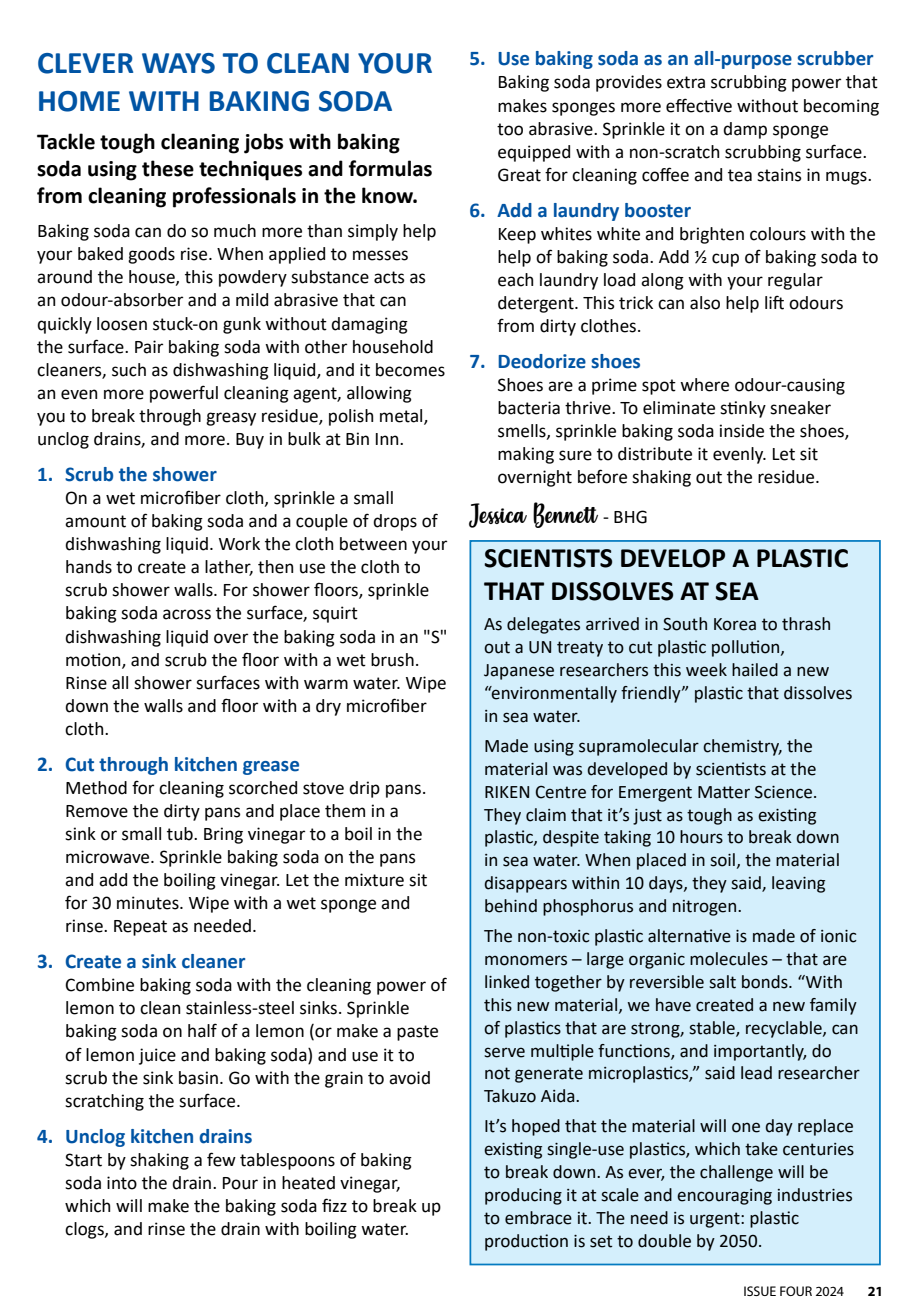
<style>
.page{position:relative;width:918px;height:1315px;background:#fff}
.page>*{position:absolute;margin:0;border:0;box-sizing:border-box;transform-origin:0 0}
.t1{font:700 31.5px/37.8px "Calibri";color:#0054a4}
.t2{font:700 28px/33.6px "Calibri";color:#000}
.t3{font:24.5px "Misses";color:#000}
.t4{font:700 22.75px/27.3px "Calibri";color:#000}
.t5{font:700 21px "Calibri";color:#0054a4}
.t6{font:19.25px/23.1px "Calibri";color:#000}
.t7{font:19.07px/22.9px "Calibri";color:#000}
.t8{font:14px "Myriad Pro";color:#000}
.t9{font:700 14px "Myriad Pro";color:#000}
.s1{font-family:"Calibri";font-size:19.25px}
</style>
<div class="page">
<div style="left:469px;top:540px;width:412px;height:725px;background:#d4effc;border:2px solid #047bc1"></div>
<h1 class="t1" style="left:37px;top:43px;width:397px">CLEVER WAYS TO CLEAN YOUR<br>HOME WITH BAKING SODA</h1>
<p class="t4" style="left:37px;top:127px;width:397px">Tackle tough cleaning jobs with baking soda using these techniques and formulas from cleaning professionals in the know.</p>
<p class="t6" style="left:37px;top:219px;width:409px">Baking soda can do so much more than simply help your baked goods rise. When applied to messes around the house, this powdery substance acts as an odour-absorber and a mild abrasive that can quickly loosen stuck-on gunk without damaging<br>the surface. Pair baking soda with other household cleaners, such as dishwashing liquid, and it becomes an even more powerful cleaning agent, allowing you to break through greasy residue, polish metal, unclog drains, and more. Buy in bulk at Bin Inn.</p>
<p class="t5" style="left:37px;top:459px;width:181px">1. Scrub the shower</p>
<p class="t6" style="left:65px;top:485px;width:384px">On a wet microfiber cloth, sprinkle a small amount of baking soda and a couple of drops of dishwashing liquid. Work the cloth between your hands to create a lather, then use the cloth to scrub shower walls. For shower floors, sprinkle baking soda across the surface, squirt dishwashing liquid over the baking soda in an "S" motion, and scrub the floor with a wet brush.<br>Rinse all shower surfaces with warm water. Wipe down the walls and floor with a dry microfiber cloth.</p>
<p class="t5" style="left:37px;top:749px;width:264px">2. Cut through kitchen grease</p>
<p class="t6" style="left:65px;top:775px;width:364px">Method for cleaning scorched stove drip pans.<br>Remove the dirty pans and place them in a sink or small tub. Bring vinegar to a boil in the microwave. Sprinkle baking soda on the pans and add the boiling vinegar. Let the mixture sit for 30 minutes. Wipe with a wet sponge and rinse. Repeat as needed.</p>
<p class="t5" style="left:37px;top:946px;width:210px">3. Create a sink cleaner</p>
<p class="t6" style="left:65px;top:973px;width:383px">Combine baking soda with the cleaning power of lemon to clean stainless-steel sinks. Sprinkle baking soda on half of a lemon (or make a paste of lemon juice and baking soda) and use it to scrub the sink basin. Go with the grain to avoid scratching the surface.</p>
<p class="t5" style="left:37px;top:1120px;width:217px">4. Unclog kitchen drains</p>
<p class="t6" style="left:65px;top:1147px;width:378px">Start by shaking a few tablespoons of baking soda into the drain. Pour in heated vinegar, which will make the baking soda fizz to break up clogs, and rinse the drain with boiling water.</p>
<p class="t5" style="left:469px;top:44px;width:406px">5. Use baking soda as an all-purpose scrubber</p>
<p class="t6" style="left:497px;top:70px;width:383px">Baking soda provides extra scrubbing power that makes sponges more effective without becoming too abrasive. Sprinkle it on a damp sponge equipped with a non-scratch scrubbing surface.<br>Great for cleaning coffee and tea stains in mugs.</p>
<p class="t5" style="left:469px;top:195px;width:223px">6. Add a laundry booster</p>
<p class="t6" style="left:497px;top:221px;width:383px">Keep whites white and brighten colours with the help of baking soda. Add ½ cup of baking soda to each laundry load along with your regular detergent. This trick can also help lift odours from dirty clothes.</p>
<p class="t5" style="left:469px;top:346px;width:173px">7. Deodorize shoes</p>
<p class="t6" style="left:497px;top:372px;width:354px">Shoes are a prime spot where odour-causing bacteria thrive. To eliminate stinky sneaker smells, sprinkle baking soda inside the shoes, making sure to distribute it evenly. Let sit overnight before shaking out the residue.</p>
<p class="t3" style="left:469px;top:498px;width:180px">Jessica Bennett <span class="s1">- BHG</span></p>
<h2 class="t2" style="left:484px;top:540px;width:366px">SCIENTISTS DEVELOP A PLASTIC<br>THAT DISSOLVES AT SEA</h2>
<p class="t7" style="left:484px;top:612px;width:370px">As delegates arrived in South Korea to thrash out a UN treaty to cut plastic pollution, Japanese researchers this week hailed a new “environmentally friendly” plastic that dissolves in sea water.</p>
<p class="t7" style="left:484px;top:733px;width:357px">Made using supramolecular chemistry, the material was developed by scientists at the RIKEN Centre for Emergent Matter Science.<br>They claim that it’s just as tough as existing plastic, despite taking 10 hours to break down in sea water. When placed in soil, the material disappears within 10 days, they said, leaving behind phosphorus and nitrogen.</p>
<p class="t7" style="left:484px;top:923px;width:377px">The non-toxic plastic alternative is made of ionic monomers – large organic molecules – that are linked together by reversible salt bonds. “With this new material, we have created a new family of plastics that are strong, stable, recyclable, can serve multiple functions, and importantly, do not generate microplastics,” said lead researcher Takuzo Aida.</p>
<p class="t7" style="left:484px;top:1114px;width:372px">It’s hoped that the material will one day replace existing single-use plastics, which take centuries to break down. As ever, the challenge will be producing it at scale and encouraging industries to embrace it. The need is urgent: plastic production is set to double by 2050.</p>
<p class="t8" style="left:743px;top:1282px;width:102px">ISSUE FOUR 2024</p>
<p class="t9" style="left:867px;top:1282px;width:17px">21</p>
</div>
